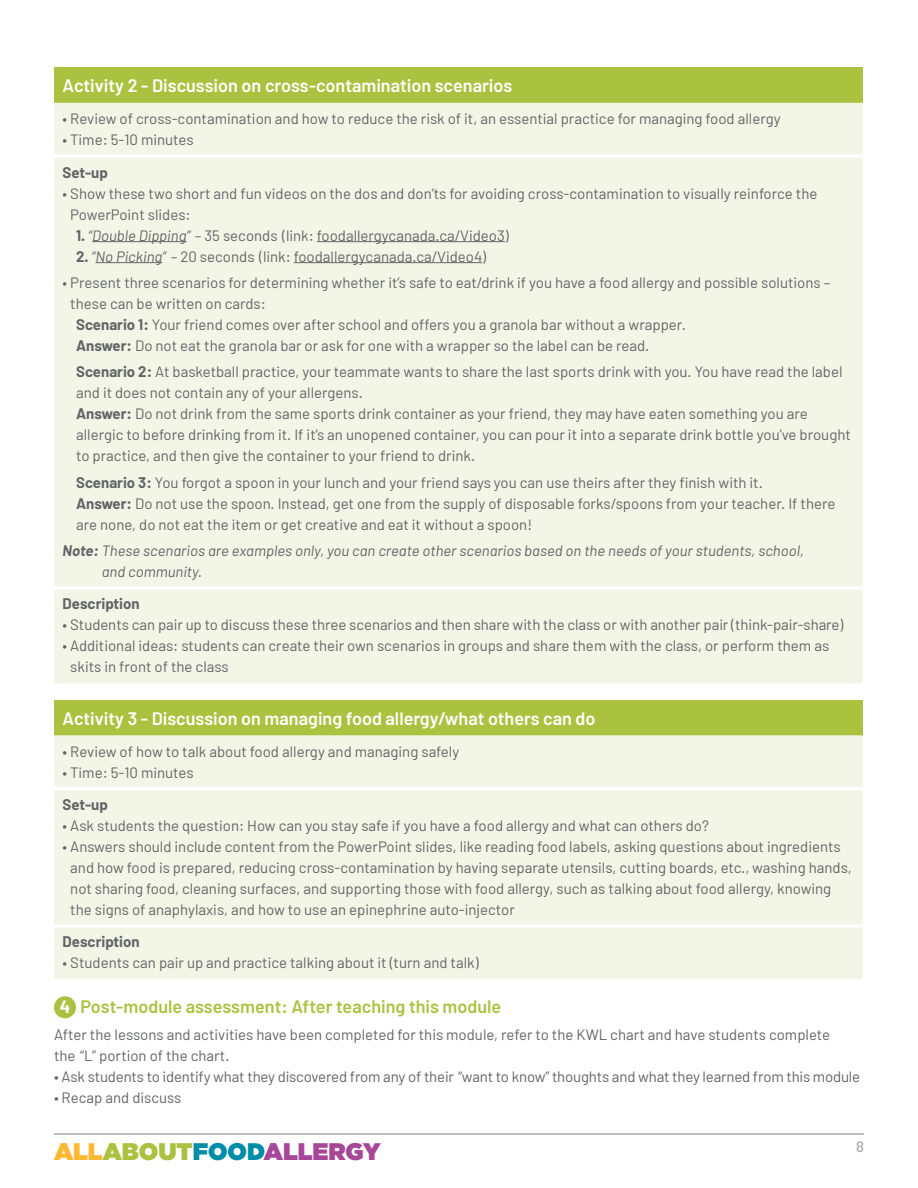
<style>
.page{position:relative;width:918px;height:1188px;background:#fff}
.page>*{position:absolute;margin:0;border:0;box-sizing:border-box;transform-origin:0 0}
.t1{font:900 24px "Gotham";color:#a74798}
.t2{font:600 18px "Barlow";color:#fff}
.t3{font:600 18px "Barlow";color:#aac240}
.t4{font:15px/21px "Barlow";color:#636466}
.t5{font:italic 15px/21px "Barlow";color:#636466}
.t6{font:700 15px "Barlow";color:#636466}
.t7{font:500 15px "Barlow";color:#a7a9ac}
.s1{font-weight:700}
.s2{font-style:italic}
.s3{font-weight:700;font-size:17.4px;color:#fff}
.s4{color:#fdb832}
.s5{color:#aac240}
.s6{color:#008da8}
</style>
<div class="page">
<hr style="left:54px;top:1133px;width:810px;height:2px;background:#a7a9ac">
<div style="left:54px;top:68px;width:808px;height:35px;background:#aac240"></div>
<div style="left:54px;top:103px;width:808px;height:580px;background:#f3f6e7"></div>
<hr style="left:54px;top:155px;width:808px;height:3px;background:#fff">
<hr style="left:54px;top:586px;width:808px;height:3px;background:#fff">
<hr style="left:92px;top:241px;width:95px;height:1px;background:#636466">
<hr style="left:317px;top:241px;width:188px;height:1px;background:#636466">
<hr style="left:95px;top:262px;width:67px;height:1px;background:#636466">
<hr style="left:294px;top:262px;width:188px;height:1px;background:#636466">
<div style="left:54px;top:700px;width:808px;height:35px;background:#aac240"></div>
<div style="left:54px;top:735px;width:808px;height:244px;background:#f3f6e7"></div>
<hr style="left:54px;top:787px;width:808px;height:3px;background:#fff">
<hr style="left:54px;top:924px;width:808px;height:3px;background:#fff">
<div style="left:54px;top:996px;width:22px;height:22px;background:#aac240;border-radius:50%"></div>
<p class="t2" style="left:63px;top:74px;width:451px">Activity 2 - Discussion on cross-contamination scenarios</p>
<p class="t4" style="left:63px;top:108px;width:719px">• Review of cross-contamination and how to reduce the risk of it, an essential practice for managing food allergy</p>
<p class="t4" style="left:63px;top:129px;width:133px">• Time: 5-10 minutes</p>
<p class="t6" style="left:63px;top:163px;width:47px">Set-up</p>
<p class="t4" style="left:70px;top:182px;width:749px;text-indent:-8px">• Show these two short and fun videos on the dos and don’ts for avoiding cross-contamination to visually reinforce the<br>PowerPoint slides:</p>
<p class="t4" style="left:76px;top:224px;width:434px"><span class="s1">1.</span> <span class="s2">“Double Dipping”</span> – 35 seconds (link: foodallergycanada.ca/Video3)</p>
<p class="t4" style="left:76px;top:245px;width:412px"><span class="s1">2.</span> <span class="s2">“No Picking”</span> – 20 seconds (link: foodallergycanada.ca/Video4)</p>
<p class="t4" style="left:63px;top:272px;width:769px">• Present three scenarios for determining whether it’s safe to eat/drink if you have a food allergy and possible solutions –</p>
<p class="t4" style="left:70px;top:293px;width:197px">these can be written on cards:</p>
<p class="t4" style="left:76px;top:314px;width:611px"><span class="s1">Scenario 1:</span> Your friend comes over after school and offers you a granola bar without a wrapper.</p>
<p class="t4" style="left:76px;top:335px;width:575px"><span class="s1">Answer:</span> Do not eat the granola bar or ask for one with a wrapper so the label can be read.</p>
<p class="t4" style="left:76px;top:361px;width:776px"><span class="s1">Scenario 2:</span> At basketball practice, your teammate wants to share the last sports drink with you. You have read the label and it does not contain any of your allergens.<br><span class="s1">Answer:</span> Do not drink from the same sports drink container as your friend, they may have eaten something you are allergic to before drinking from it. If it’s an unopened container, you can pour it into a separate drink bottle you’ve brought to practice, and then give the container to your friend to drink.</p>
<p class="t4" style="left:76px;top:471px;width:761px"><span class="s1">Scenario 3:</span> You forgot a spoon in your lunch and your friend says you can use theirs after they finish with it.<br><span class="s1">Answer:</span> Do not use the spoon. Instead, get one from the supply of disposable forks/spoons from your teacher. If there are none, do not eat the item or get creative and eat it without a spoon!</p>
<p class="t5" style="left:102px;top:540px;width:704px;text-indent:-39px"><span class="s1">Note:</span> These scenarios are examples only, you can create other scenarios based on the needs of your students, school, and community.</p>
<p class="t6" style="left:63px;top:595px;width:79px">Description</p>
<p class="t4" style="left:63px;top:614px;width:782px">• Students can pair up to discuss these three scenarios and then share with the class or with another pair (think-pair-share)</p>
<p class="t4" style="left:70px;top:635px;width:760px;text-indent:-8px">• Additional ideas: students can create their own scenarios in groups and share them with the class, or perform them as skits in front of the class</p>
<p class="t2" style="left:63px;top:707px;width:534px">Activity 3 - Discussion on managing food allergy/what others can do</p>
<p class="t4" style="left:63px;top:740px;width:398px">• Review of how to talk about food allergy and managing safely</p>
<p class="t4" style="left:63px;top:761px;width:133px">• Time: 5-10 minutes</p>
<p class="t6" style="left:63px;top:795px;width:47px">Set-up</p>
<p class="t4" style="left:63px;top:815px;width:648px">• Ask students the question: How can you stay safe if you have a food allergy and what can others do?</p>
<p class="t4" style="left:70px;top:836px;width:783px;text-indent:-8px">• Answers should include content from the PowerPoint slides, like reading food labels, asking questions about ingredients and how food is prepared, reducing cross-contamination by having separate utensils, cutting boards, etc., washing hands, not sharing food, cleaning surfaces, and supporting those with food allergy, such as talking about food allergy, knowing the signs of anaphylaxis, and how to use an epinephrine auto-injector</p>
<p class="t6" style="left:63px;top:933px;width:79px">Description</p>
<p class="t4" style="left:63px;top:952px;width:417px">• Students can pair up and practice talking about it (turn and talk)</p>
<p class="t3" style="left:60px;top:996px;width:443px"><span class="s3">4</span> Post-module assessment: After teaching this module</p>
<p class="t4" style="left:54px;top:1023px;width:778px">After the lessons and activities have been completed for this module, refer to the KWL chart and have students complete the “L” portion of the chart.</p>
<p class="t4" style="left:54px;top:1065px;width:808px">• Ask students to identify what they discovered from any of their “want to know” thoughts and what they learned from this module</p>
<p class="t4" style="left:54px;top:1086px;width:129px">• Recap and discuss</p>
<h1 class="t1" style="left:54px;top:1134px;width:328px"><span class="s4">ALL</span><span class="s5">ABOUT</span><span class="s6">FOOD</span>ALLERGY</h1>
<p class="t7" style="left:856px;top:1138px;width:9px">8</p>
</div>
